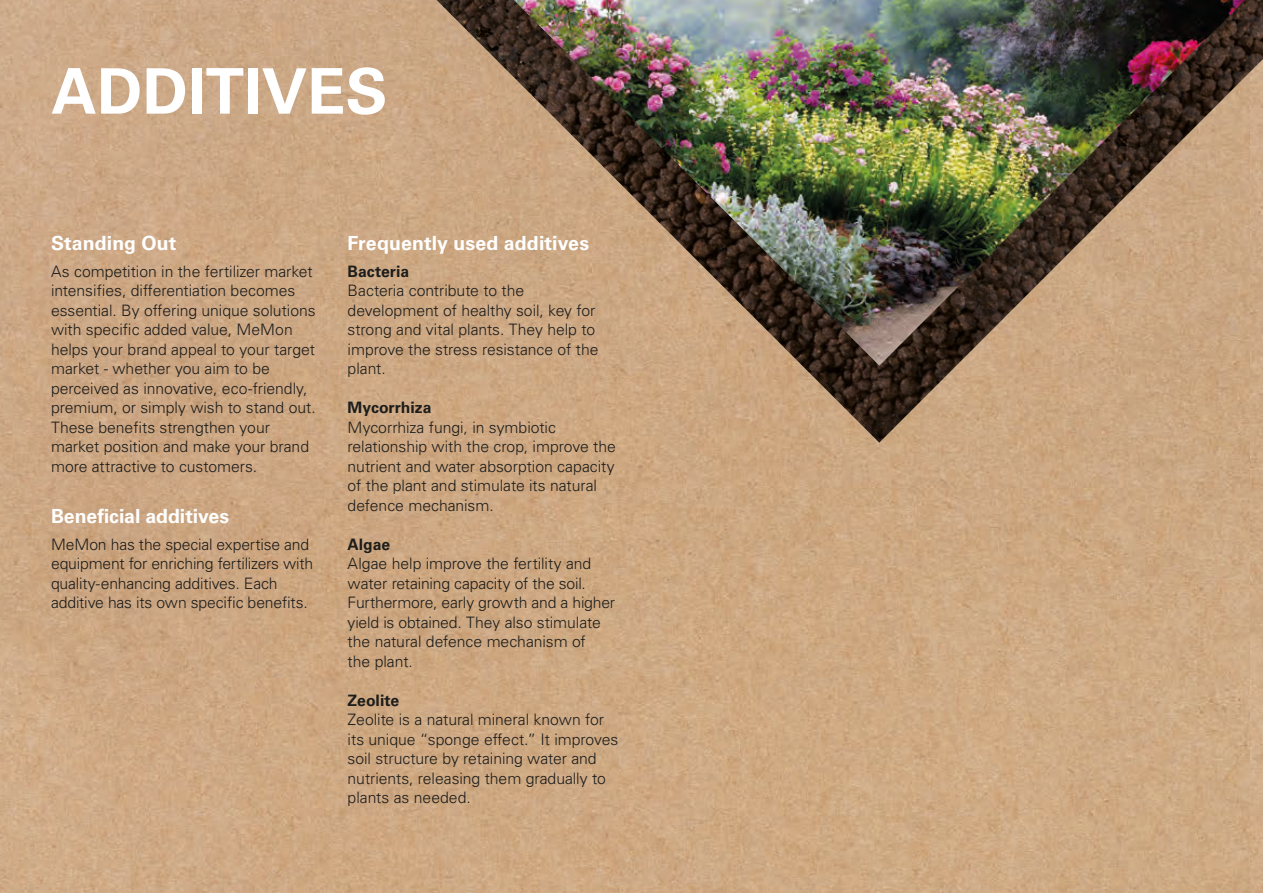
<style>
.page{position:relative;width:1263px;height:893px;background:#fff}
.page>*{position:absolute;margin:0;border:0;box-sizing:border-box;transform-origin:0 0}
.t1{font:700 63px "Univers LT Pro 65";color:#fff}
.t2{font:700 19.5px "Univers LT Pro 65";letter-spacing:.005em;color:#fff}
.t3{font:300 15.75px/19.5px "Univers LT Pro 45";letter-spacing:-.005em;color:#1d1d1b}
.t4{font:700 15.75px "Univers LT Pro 65";color:#1d1d1b}
</style>
<div class="page">
<img style="left:0;top:0;width:1250px;height:893px">
<img style="left:1251px;top:450px;width:12px;height:432px">
<img style="left:437px;top:0;width:826px;height:443px">
<img style="left:514px;top:0;width:731px;height:366px">
<h1 class="t1" style="left:52px;top:47px;width:337px">ADDITIVES</h1>
<p class="t2" style="left:51px;top:229px;width:127px">Standing Out</p>
<p class="t3" style="left:51px;top:261px;width:266px">As competition in the fertilizer market intensifies, differentiation becomes essential. By offering unique solutions with specific added value, MeMon helps your brand appeal to your target market - whether you aim to be perceived as innovative, eco-friendly, premium, or simply wish to stand out.<br>These benefits strengthen your market position and make your brand more attractive to customers.</p>
<p class="t2" style="left:51px;top:502px;width:180px">Beneficial additives</p>
<p class="t3" style="left:51px;top:534px;width:264px">MeMon has the special expertise and equipment for enriching fertilizers with quality-enhancing additives. Each additive has its own specific benefits.</p>
<p class="t2" style="left:348px;top:229px;width:243px">Frequently used additives</p>
<p class="t4" style="left:348px;top:260px;width:63px">Bacteria</p>
<p class="t3" style="left:348px;top:280px;width:252px">Bacteria contribute to the development of healthy soil, key for strong and vital plants. They help to improve the stress resistance of the plant.</p>
<p class="t4" style="left:348px;top:396px;width:85px">Mycorrhiza</p>
<p class="t3" style="left:348px;top:417px;width:270px">Mycorrhiza fungi, in symbiotic relationship with the crop, improve the nutrient and water absorption capacity of the plant and stimulate its natural defence mechanism.</p>
<p class="t4" style="left:348px;top:533px;width:44px">Algae</p>
<p class="t3" style="left:348px;top:553px;width:269px">Algae help improve the fertility and water retaining capacity of the soil.<br>Furthermore, early growth and a higher yield is obtained. They also stimulate the natural defence mechanism of<br>the plant.</p>
<p class="t4" style="left:348px;top:689px;width:53px">Zeolite</p>
<p class="t3" style="left:348px;top:709px;width:272px">Zeolite is a natural mineral known for its unique “sponge effect.” It improves soil structure by retaining water and nutrients, releasing them gradually to plants as needed.</p>
</div>
